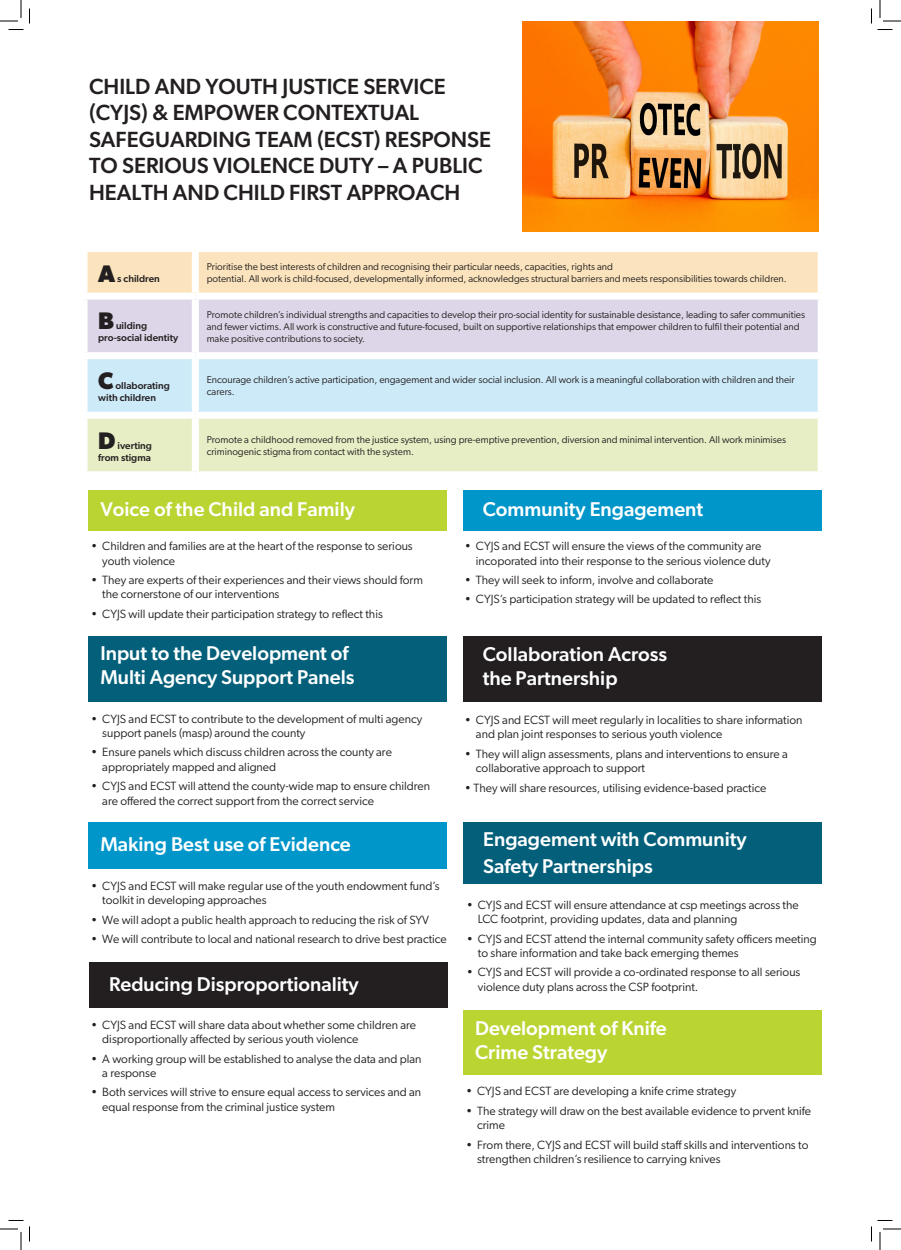
<style>
.page{position:relative;width:901px;height:1250px;background:#fff}
.page>*{position:absolute;margin:0;border:0;box-sizing:border-box;transform-origin:0 0}
.t1{font:700 24px "Gibson";color:#231f20}
.t2{font:500 22px/26.4px "Gibson";color:#231f20}
.t3{font:500 20px/24px "Gibson";color:#fff}
.t4{font:12px/14.4px "Gibson";color:#231f20}
.t5{font:10px/12px "Gibson";color:#231f20}
.t6{font:500 10px "Gibson";color:#231f20}
</style>
<div class="page">
<svg style="left:88px;top:252px;width:730px;height:219px"></svg>
<div style="left:192px;top:252px;width:7px;height:40px;background:#fff"></div>
<div style="left:81px;top:292px;width:114px;height:7px;background:#fff"></div>
<div style="left:195px;top:292px;width:630px;height:7px;background:#fff"></div>
<div style="left:192px;top:299px;width:7px;height:53px;background:#fff"></div>
<div style="left:81px;top:352px;width:114px;height:7px;background:#fff"></div>
<div style="left:195px;top:352px;width:630px;height:7px;background:#fff"></div>
<div style="left:192px;top:359px;width:7px;height:53px;background:#fff"></div>
<div style="left:81px;top:412px;width:114px;height:7px;background:#fff"></div>
<div style="left:195px;top:412px;width:630px;height:7px;background:#fff"></div>
<div style="left:192px;top:419px;width:7px;height:52px;background:#fff"></div>
<div style="left:88px;top:490px;width:359px;height:41px;background:#bad432"></div>
<div style="left:463px;top:490px;width:358px;height:41px;background:#0096ca"></div>
<div style="left:463px;top:1010px;width:359px;height:64px;background:#bad432"></div>
<div style="left:89px;top:962px;width:359px;height:45px;background:#231f20"></div>
<div style="left:88px;top:636px;width:359px;height:65px;background:#04607a"></div>
<div style="left:88px;top:822px;width:359px;height:47px;background:#0096ca"></div>
<div style="left:463px;top:636px;width:358px;height:65px;background:#231f20"></div>
<div style="left:463px;top:822px;width:359px;height:62px;background:#04607a"></div>
<img style="left:523px;top:21px;width:295px;height:210px">
<svg style="left:0;top:0;width:30px;height:30px"></svg>
<svg style="left:0;top:1220px;width:30px;height:30px"></svg>
<svg style="left:871px;top:0;width:30px;height:30px"></svg>
<svg style="left:871px;top:1220px;width:30px;height:30px"></svg>
<p class="t2" style="left:89px;top:73px;width:404px">CHILD AND YOUTH JUSTICE SERVICE (CYJS) &amp; EMPOWER CONTEXTUAL<br>SAFEGUARDING TEAM (ECST) RESPONSE<br>TO SERIOUS VIOLENCE DUTY – A PUBLIC<br>HEALTH AND CHILD FIRST APPROACH</p>
<p class="t1" style="left:98px;top:259px;width:19px">A</p>
<p class="t6" style="left:117px;top:272px;width:44px">s children</p>
<p class="t5" style="left:207px;top:261px;width:408px">Prioritise the best interests of children and recognising their particular needs, capacities, rights and</p>
<p class="t5" style="left:207px;top:273px;width:582px">potential. All work is child-focused, developmentally informed, acknowledges structural barriers and meets responsibilities towards children.</p>
<p class="t1" style="left:98px;top:307px;width:17px">B</p>
<p class="t6" style="left:116px;top:320px;width:33px">uilding</p>
<p class="t6" style="left:98px;top:332px;width:81px">pro-social identity</p>
<p class="t5" style="left:207px;top:308px;width:600px">Promote children’s individual strengths and capacities to develop their pro-social identity for sustainable desistance, leading to safer communities and fewer victims. All work is constructive and future-focused, built on supportive relationships that empower children to fulfil their potential and make positive contributions to society.</p>
<p class="t1" style="left:98px;top:366px;width:17px">C</p>
<p class="t6" style="left:115px;top:379px;width:56px">ollaborating</p>
<p class="t6" style="left:98px;top:391px;width:59px">with children</p>
<p class="t5" style="left:207px;top:374px;width:589px">Encourage children’s active participation, engagement and wider social inclusion. All work is a meaningful collaboration with children and their carers.</p>
<p class="t1" style="left:98px;top:426px;width:19px">D</p>
<p class="t6" style="left:118px;top:439px;width:36px">iverting</p>
<p class="t6" style="left:98px;top:451px;width:54px">from stigma</p>
<p class="t5" style="left:207px;top:433px;width:581px">Promote a childhood removed from the justice system, using pre-emptive prevention, diversion and minimal intervention. All work minimises criminogenic stigma from contact with the system.</p>
<p class="t3" style="left:100px;top:496px;width:256px">Voice of the Child and Family</p>
<p class="t3" style="left:483px;top:496px;width:222px">Community Engagement</p>
<p class="t4" style="left:102px;top:539px;width:312px;text-indent:-11px">• Children and families are at the heart of the response to serious youth violence</p>
<p class="t4" style="left:102px;top:572px;width:322px;text-indent:-11px">• They are experts of their experiences and their views should form the cornerstone of our interventions</p>
<p class="t4" style="left:91px;top:606px;width:293px">• CYJS will update their participation strategy to reflect this</p>
<p class="t3" style="left:100px;top:640px;width:256px">Input to the Development of<br>Multi Agency Support Panels</p>
<p class="t4" style="left:102px;top:711px;width:321px;text-indent:-11px">• CYJS and ECST to contribute to the development of multi agency support panels (masp) around the county</p>
<p class="t4" style="left:102px;top:745px;width:291px;text-indent:-11px">• Ensure panels which discuss children across the county are appropriately mapped and aligned</p>
<p class="t4" style="left:102px;top:779px;width:329px;text-indent:-11px">• CYJS and ECST will attend the county-wide map to ensure children are offered the correct support from the correct service</p>
<p class="t3" style="left:100px;top:831px;width:252px">Making Best use of Evidence</p>
<p class="t4" style="left:102px;top:878px;width:339px;text-indent:-11px">• CYJS and ECST will make regular use of the youth endowment fund’s toolkit in developing approaches</p>
<p class="t4" style="left:91px;top:912px;width:339px">• We will adopt a public health approach to reducing the risk of SYV</p>
<p class="t4" style="left:91px;top:931px;width:357px">• We will contribute to local and national research to drive best practice</p>
<p class="t3" style="left:109px;top:972px;width:251px">Reducing Disproportionality</p>
<p class="t4" style="left:102px;top:1017px;width:315px;text-indent:-11px">• CYJS and ECST will share data about whether some children are disproportionally affected by serious youth violence</p>
<p class="t4" style="left:102px;top:1051px;width:321px;text-indent:-11px">• A working group will be established to analyse the data and plan a response</p>
<p class="t4" style="left:102px;top:1085px;width:320px;text-indent:-11px">• Both services will strive to ensure equal access to services and an equal response from the criminal justice system</p>
<p class="t4" style="left:476px;top:539px;width:296px;text-indent:-11px">• CYJS and ECST will ensure the views of the community are incoporated into their response to the serious violence duty</p>
<p class="t4" style="left:465px;top:572px;width:250px">• They will seek to inform, involve and collaborate</p>
<p class="t4" style="left:465px;top:592px;width:298px">• CYJS’s participation strategy will be updated to reflect this</p>
<p class="t3" style="left:483px;top:641px;width:186px">Collaboration Across</p>
<p class="t3" style="left:483px;top:665px;width:136px">the Partnership</p>
<p class="t4" style="left:476px;top:712px;width:328px;text-indent:-11px">• CYJS and ECST will meet regularly in localities to share information and plan joint responses to serious youth violence</p>
<p class="t4" style="left:476px;top:746px;width:313px;text-indent:-11px">• They will align assessments, plans and interventions to ensure a collaborative approach to support</p>
<p class="t4" style="left:465px;top:780px;width:303px">• They will share resources, utilising evidence-based practice</p>
<p class="t3" style="left:483px;top:825px;width:265px;line-height:27px">Engagement with Community<br>Safety Partnerships</p>
<p class="t4" style="left:478px;top:897px;width:322px;text-indent:-11px">• CYJS and ECST will ensure attendance at csp meetings across the<br>LCC footprint, providing updates, data and planning</p>
<p class="t4" style="left:478px;top:931px;width:340px;text-indent:-11px">• CYJS and ECST attend the internal community safety officers meeting to share information and take back emerging themes</p>
<p class="t4" style="left:478px;top:965px;width:324px;text-indent:-11px">• CYJS and ECST will provide a co-ordinated response to all serious violence duty plans across the CSP footprint.</p>
<p class="t3" style="left:475px;top:1016px;width:193px">Development of Knife</p>
<p class="t3" style="left:475px;top:1040px;width:134px">Crime Strategy</p>
<p class="t4" style="left:466px;top:1084px;width:272px">• CYJS and ECST are developing a knife crime strategy</p>
<p class="t4" style="left:477px;top:1103px;width:336px;text-indent:-11px">• The strategy will draw on the best available evidence to prvent knife crime</p>
<p class="t4" style="left:477px;top:1137px;width:333px;text-indent:-11px">• From there, CYJS and ECST will build staff skills and interventions to strengthen children’s resilience to carrying knives</p>
</div>
